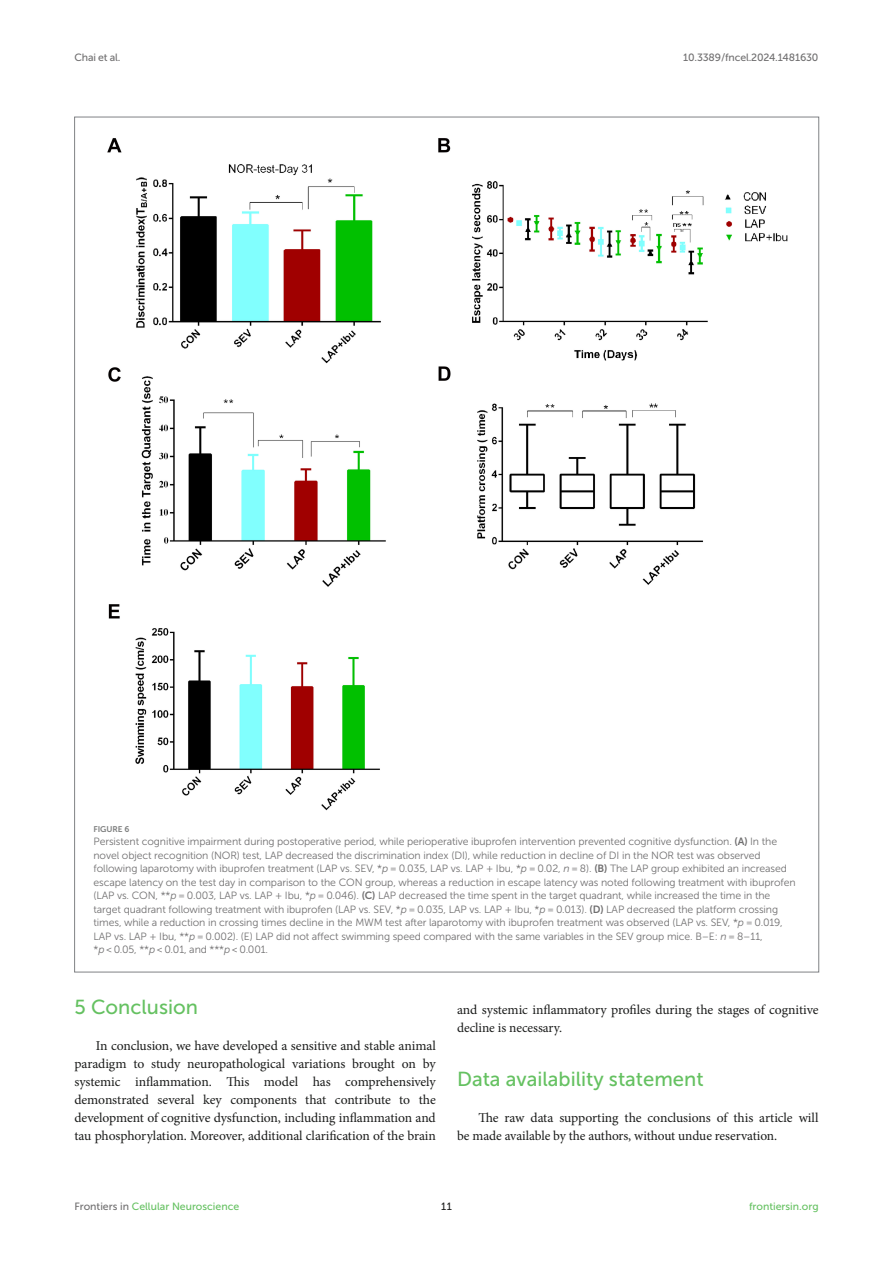
<style>
.page{position:relative;width:893px;height:1263px;background:#fff}
.page>*{position:absolute;margin:0;border:0;box-sizing:border-box;transform-origin:0 0}
.HEAD_1{font:20.25px "Museo Sans 500";color:#65c161}
.TEXT_FLUSH{font:13.5px/18px "Minion Pro";letter-spacing:-.005em;color:#1b1c1b}
.FIG_LEG{font:10.5px/13.5px "Museo Sans 300";letter-spacing:-.01em;color:#706f70}
.t1{font:10.5px "Museo Sans 500";color:#65c161}
.t2{font:10.5px "Museo Sans 500";letter-spacing:-.015em;color:#706f70}
.t3{font:10.5px "Museo Sans 500";color:#1b1c1b}
.FIG_HD{font:8.25px "Museo Sans 700";letter-spacing:-.01em;color:#7e7f7f}
.s1{font-family:"Museo Sans 700"}
.s2{font-style:italic}
.s3{color:#706f70}
</style>
<div class="page">
<img style="left:107px;top:138px;width:681px;height:673px">
<p class="t2" style="left:74px;top:51px;width:48px">Chai et al.</p>
<p class="t2" style="left:683px;top:51px;width:137px">10.3389/fncel.2024.1481630</p>
<p class="FIG_HD" style="left:94px;top:824px;width:37px">FIGURE 6</p>
<p class="FIG_LEG" style="left:94px;top:835px;width:704px">Persistent cognitive impairment during postoperative period, while perioperative ibuprofen intervention prevented cognitive dysfunction. <span class="s1">(A)</span> In the novel object recognition (NOR) test, LAP decreased the discrimination index (DI), while reduction in decline of DI in the NOR test was observed following laparotomy with ibuprofen treatment (LAP vs. SEV, *<span class="s2">p</span> = 0.035, LAP vs. LAP + Ibu, *<span class="s2">p</span> = 0.02, <span class="s2">n</span> = 8). <span class="s1">(B)</span> The LAP group exhibited an increased escape latency on the test day in comparison to the CON group, whereas a reduction in escape latency was noted following treatment with ibuprofen (LAP vs. CON, **<span class="s2">p</span> = 0.003, LAP vs. LAP + Ibu, *<span class="s2">p</span> = 0.046). <span class="s1">(C)</span> LAP decreased the time spent in the target quadrant, while increased the time in the target quadrant following treatment with ibuprofen (LAP vs. SEV, *<span class="s2">p</span> = 0.035, LAP vs. LAP + Ibu, *<span class="s2">p</span> = 0.013). <span class="s1">(D)</span> LAP decreased the platform crossing times, while a reduction in crossing times decline in the MWM test after laparotomy with ibuprofen treatment was observed (LAP vs. SEV, *<span class="s2">p</span> = 0.019, LAP vs. LAP + Ibu, **<span class="s2">p</span> = 0.002). (E) LAP did not affect swimming speed compared with the same variables in the SEV group mice. B–E: <span class="s2">n</span> = 8–11,<br>*<span class="s2">p</span> &lt; 0.05, **<span class="s2">p</span> &lt; 0.01, and ***<span class="s2">p</span> &lt; 0.001.</p>
<p class="HEAD_1" style="left:74px;top:996px;width:125px">5 Conclusion</p>
<p class="TEXT_FLUSH" style="left:74px;top:1037px;width:363px;text-align:justify;text-indent:21px">In conclusion, we have developed a sensitive and stable animal paradigm to study neuropathological variations brought on by systemic inflammation. This model has comprehensively demonstrated several key components that contribute to the development of cognitive dysfunction, including inflammation and tau phosphorylation. Moreover, additional clarification of the brain</p>
<p class="TEXT_FLUSH" style="left:457px;top:1001px;width:363px">and systemic inflammatory profiles during the stages of cognitive decline is necessary.</p>
<p class="HEAD_1" style="left:457px;top:1068px;width:248px">Data availability statement</p>
<p class="TEXT_FLUSH" style="left:457px;top:1109px;width:363px;text-indent:21px">The raw data supporting the conclusions of this article will be made available by the authors, without undue reservation.</p>
<p class="t1" style="left:74px;top:1200px;width:166px"><span class="s3">Frontiers in</span> Cellular Neuroscience</p>
<p class="t3" style="left:441px;top:1200px;width:12px">11</p>
<p class="t1" style="left:749px;top:1200px;width:71px">frontiersin.org</p>
</div>
